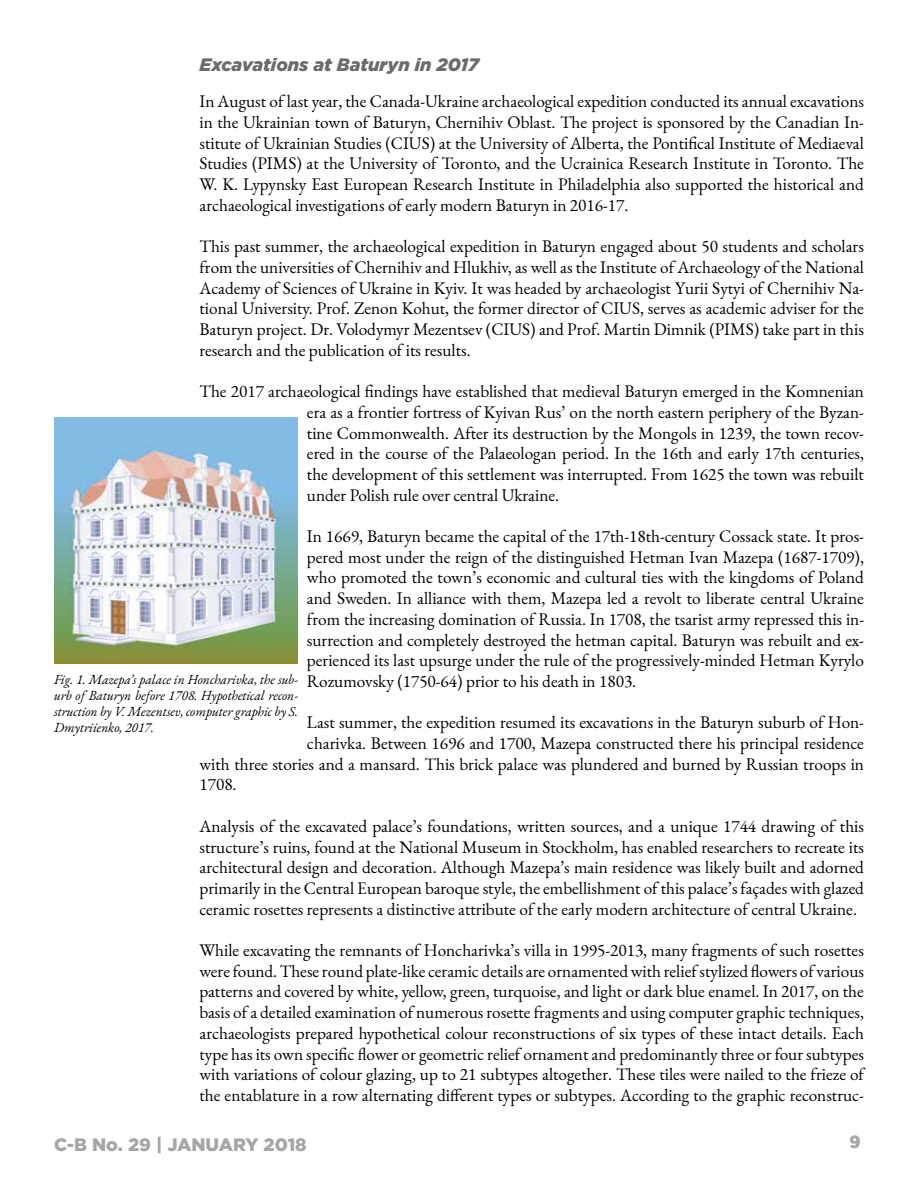
<style>
.page{position:relative;width:918px;height:1188px;background:#fff}
.page>*{position:absolute;margin:0;border:0;box-sizing:border-box;transform-origin:0 0}
.t1{font:italic 900 18px "Gotham";color:#6b6b6b}
.t2{font:900 18px "Gotham";color:#a6a6a6}
.t3{font:18px "Chunk Five";color:#a6a6a6}
.t4{font:17.25px/20.7px "EB Garamond";color:#000;text-align:justify}
.t5{font:italic 13.5px/16.2px "EB Garamond";color:#000;text-align:justify}
</style>
<div class="page">
<img style="left:54px;top:417px;width:244px;height:246px">
<p class="t1" style="left:200px;top:54px;width:281px">Excavations at Baturyn in 2017</p>
<p class="t4" style="left:200px;top:91px;width:666px">In August of last year, the Canada-Ukraine archaeological expedition conducted its annual excavations in the Ukrainian town of Baturyn, Chernihiv Oblast. The project is sponsored by the Canadian In&shy;stitute of Ukrainian Studies (CIUS) at the University of Alberta, the Pontifical Institute of Mediaeval Studies (PIMS) at the University of Toronto, and the Ucrainica Research Institute in Toronto. The W. K. Lypynsky East European Research Institute in Philadelphia also supported the historical and archaeological investigations of early modern Baturyn in 2016-17.</p>
<p class="t4" style="left:200px;top:236px;width:666px">This past summer, the archaeological expedition in Baturyn engaged about 50 students and scholars from the universities of Chernihiv and Hlukhiv, as well as the Institute of Archaeology of the National Academy of Sciences of Ukraine in Kyiv. It was headed by archaeologist Yurii Sytyi of Chernihiv Na&shy;tional University. Prof. Zenon Kohut, the former director of CIUS, serves as academic adviser for the Baturyn project. Dr. Volodymyr Mezentsev (CIUS) and Prof. Martin Dimnik (PIMS) take part in this research and the publication of its results.</p>
<p class="t4" style="left:307px;top:381px;width:559px;text-indent:-107px">The 2017 archaeological findings have established that medieval Baturyn emerged in the Komnenian era as a frontier fortress of Kyivan Rus’ on the north eastern periphery of the Byzan&shy;tine Commonwealth. After its destruction by the Mongols in 1239, the town recov&shy;ered in the course of the Palaeologan period. In the 16th and early 17th centuries, the development of this settlement was interrupted. From 1625 the town was rebuilt under Polish rule over central Ukraine.</p>
<p class="t4" style="left:307px;top:526px;width:559px">In 1669, Baturyn became the capital of the 17th-18th-century Cossack state. It pros&shy;pered most under the reign of the distinguished Hetman Ivan Mazepa (1687-1709), who promoted the town’s economic and cultural ties with the kingdoms of Poland and Sweden. In alliance with them, Mazepa led a revolt to liberate central Ukraine from the increasing domination of Russia. In 1708, the tsarist army repressed this in&shy;surrection and completely destroyed the hetman capital. Baturyn was rebuilt and ex&shy;perienced its last upsurge under the rule of the progressively-minded Hetman Kyrylo Rozumovsky (1750-64) prior to his death in 1803.</p>
<p class="t4" style="left:307px;top:712px;width:559px">Last summer, the expedition resumed its excavations in the Baturyn suburb of Hon-</p>
<p class="t4" style="left:307px;top:733px;width:559px">charivka. Between 1696 and 1700, Mazepa constructed there his principal residence</p>
<p class="t4" style="left:200px;top:754px;width:666px">with three stories and a mansard. This brick palace was plundered and burned by Russian troops in</p>
<p class="t4" style="left:200px;top:774px;width:39px">1708.</p>
<p class="t4" style="left:200px;top:816px;width:666px">Analysis of the excavated palace’s foundations, written sources, and a unique 1744 drawing of this structure’s ruins, found at the National Museum in Stockholm, has enabled researchers to recreate its architectural design and decoration. Although Mazepa’s main residence was likely built and adorned primarily in the Central European baroque style, the embellishment of this palace’s faҫades with glazed ceramic rosettes represents a distinctive attribute of the early modern architecture of central Ukraine.</p>
<p class="t4" style="left:200px;top:940px;width:666px">While excavating the remnants of Honcharivka’s villa in 1995-2013, many fragments of such rosettes were found. These round plate-like ceramic details are ornamented with relief stylized flowers of various patterns and covered by white, yellow, green, turquoise, and light or dark blue enamel. In 2017, on the basis of a detailed examination of numerous rosette fragments and using computer graphic techniques, archaeologists prepared hypothetical colour reconstructions of six types of these intact details. Each type has its own specific flower or geometric relief ornament and predominantly three or four subtypes with variations of colour glazing, up to 21 subtypes altogether. These tiles were nailed to the frieze of the entablature in a row alternating different types or subtypes. According to the graphic reconstruc-</p>
<p class="t5" style="left:54px;top:671px;width:245px">Fig. 1. Mazepa’s palace in Honcharivka, the sub&shy;urb of Baturyn before 1708. Hypothetical recon&shy;struction by V. Mezentsev, computer graphic by S.<br>Dmytriienko, 2017.</p>
<p class="t2" style="left:54px;top:1134px;width:254px">C-B No. 29 | JANUARY 2018</p>
<p class="t3" style="left:850px;top:1133px;width:12px">9</p>
</div>
